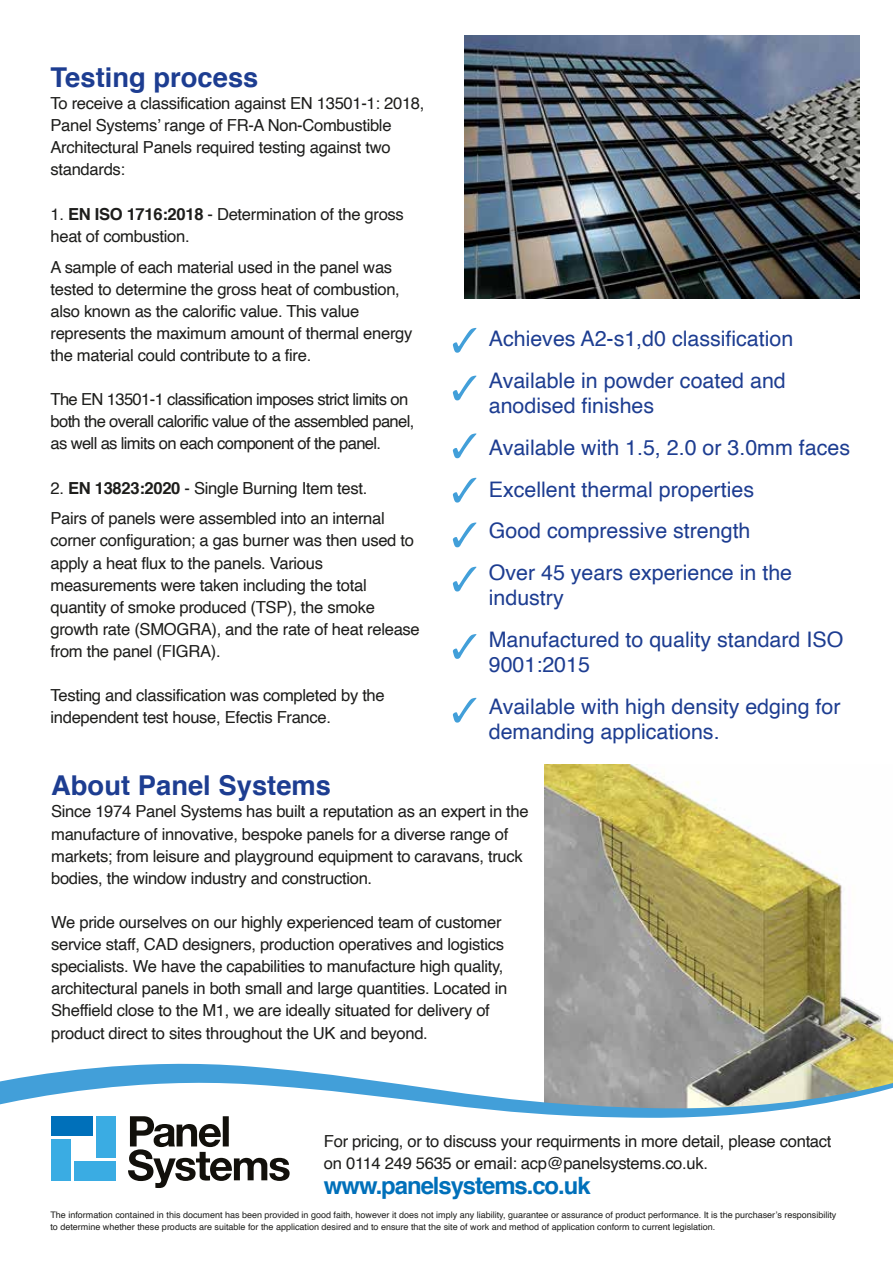
<style>
.page{position:relative;width:893px;height:1263px;background:#fff}
.page>*{position:absolute;margin:0;border:0;box-sizing:border-box;transform-origin:0 0}
.t1{font:700 27.3px "Helvetica";color:#1d3d91}
.t2{font:700 23.85px "Helvetica";letter-spacing:-.045em;color:#0070ba}
.t3{font:21.45px/42px "Helvetica";color:#1d3d91}
.t4{font:16.65px/22px "Helvetica";letter-spacing:-.02em;color:#1d1d1b}
.t5{font:16.65px/22px "Helvetica";letter-spacing:-.04em;color:#1d1d1b}
.t6{font:9px/11.9px "Helvetica";color:#1d1d1b}
.s1{font-weight:700}
</style>
<div class="page">
<img style="left:544px;top:764px;width:349px;height:293px">
<svg style="left:25px;top:1057px;width:868px;height:20px"></svg>
<svg style="left:0;top:1077px;width:893px;height:41px"></svg>
<svg style="left:453px;top:328px;width:23px;height:25px"></svg>
<svg style="left:453px;top:376px;width:23px;height:24px"></svg>
<svg style="left:453px;top:433px;width:23px;height:25px"></svg>
<svg style="left:453px;top:478px;width:23px;height:24px"></svg>
<svg style="left:453px;top:522px;width:23px;height:25px"></svg>
<svg style="left:453px;top:567px;width:23px;height:24px"></svg>
<svg style="left:453px;top:634px;width:23px;height:25px"></svg>
<svg style="left:453px;top:698px;width:23px;height:25px"></svg>
<div style="left:51px;top:1116px;width:42px;height:20px;background:#0070ba"></div>
<div style="left:74px;top:1161px;width:42px;height:20px;background:#3aace3"></div>
<div style="left:96px;top:1116px;width:20px;height:42px;background:#3aace3"></div>
<div style="left:51px;top:1139px;width:20px;height:42px;background:#3aace3"></div>
<svg style="left:128px;top:1116px;width:162px;height:72px"></svg>
<img style="left:465px;top:36px;width:394px;height:263px">
<h1 class="t1" style="left:51px;top:56px;width:209px">Testing process</h1>
<p class="t4" style="left:51px;top:93px;width:375px">To receive a classification against EN 13501-1: 2018, Panel Systems’ range of FR-A Non-Combustible Architectural Panels required testing against two standards:</p>
<p class="t4" style="left:51px;top:203px;width:355px">1. <span class="s1">EN ISO 1716:2018</span> - Determination of the gross heat of combustion.</p>
<p class="t4" style="left:51px;top:256px;width:363px">A sample of each material used in the panel was tested to determine the gross heat of combustion, also known as the calorific value. This value represents the maximum amount of thermal energy the material could contribute to a fire.</p>
<p class="t5" style="left:51px;top:389px;width:365px">The EN 13501-1 classification imposes strict limits on both the overall calorific value of the assembled panel, as well as limits on each component of the panel.</p>
<p class="t4" style="left:51px;top:473px;width:336px;line-height:30.8px">2. <span class="s1">EN 13823:2020</span> - Single Burning Item test.<br>Pairs of panels were assembled into an internal</p>
<p class="t4" style="left:51px;top:530px;width:371px">corner configuration; a gas burner was then used to apply a heat flux to the panels. Various measurements were taken including the total quantity of smoke produced (TSP), the smoke growth rate (SMOGRA), and the rate of heat release from the panel (FIGRA).</p>
<p class="t4" style="left:51px;top:685px;width:336px">Testing and classification was completed by the independent test house, Efectis France.</p>
<p class="t3" style="left:489px;top:318px;width:306px">Achieves A2-s1,d0 classification<br>Available in powder coated and</p>
<p class="t3" style="left:489px;top:385px;width:363px">anodised finishes<br>Available with 1.5, 2.0 or 3.0mm faces<br>Excellent thermal properties<br>Good compressive strength<br>Over 45 years experience in the</p>
<p class="t3" style="left:489px;top:577px;width:356px">industry<br>Manufactured to quality standard ISO</p>
<p class="t3" style="left:489px;top:644px;width:353px">9001:2015<br>Available with high density edging for</p>
<p class="t3" style="left:489px;top:711px;width:232px">demanding applications.</p>
<h1 class="t1" style="left:51px;top:764px;width:281px">About Panel Systems</h1>
<p class="t4" style="left:51px;top:801px;width:479px">Since 1974 Panel Systems has built a reputation as an expert in the manufacture of innovative, bespoke panels for a diverse range of markets; from leisure and playground equipment to caravans, truck bodies, the window industry and construction.</p>
<p class="t4" style="left:51px;top:911px;width:458px">We pride ourselves on our highly experienced team of customer service staff, CAD designers, production operatives and logistics specialists. We have the capabilities to manufacture high quality, architectural panels in both small and large quantities. Located in Sheffield close to the M1, we are ideally situated for delivery of product direct to sites throughout the UK and beyond.</p>
<p class="t4" style="left:324px;top:1130px;width:509px">For pricing, or to discuss your requirments in more detail, please contact on 0114 249 5635 or email: acp@panelsystems.co.uk.</p>
<h2 class="t2" style="left:324px;top:1166px;width:268px">www.panelsystems.co.uk</h2>
<p class="t6" style="left:50px;top:1209px;width:787px">The information contained in this document has been provided in good faith, however it does not imply any liability, guarantee or assurance of product performance. It is the purchaser’s responsibility to determine whether these products are suitable for the application desired and to ensure that the site of work and method of application conform to current legislation.</p>
</div>
